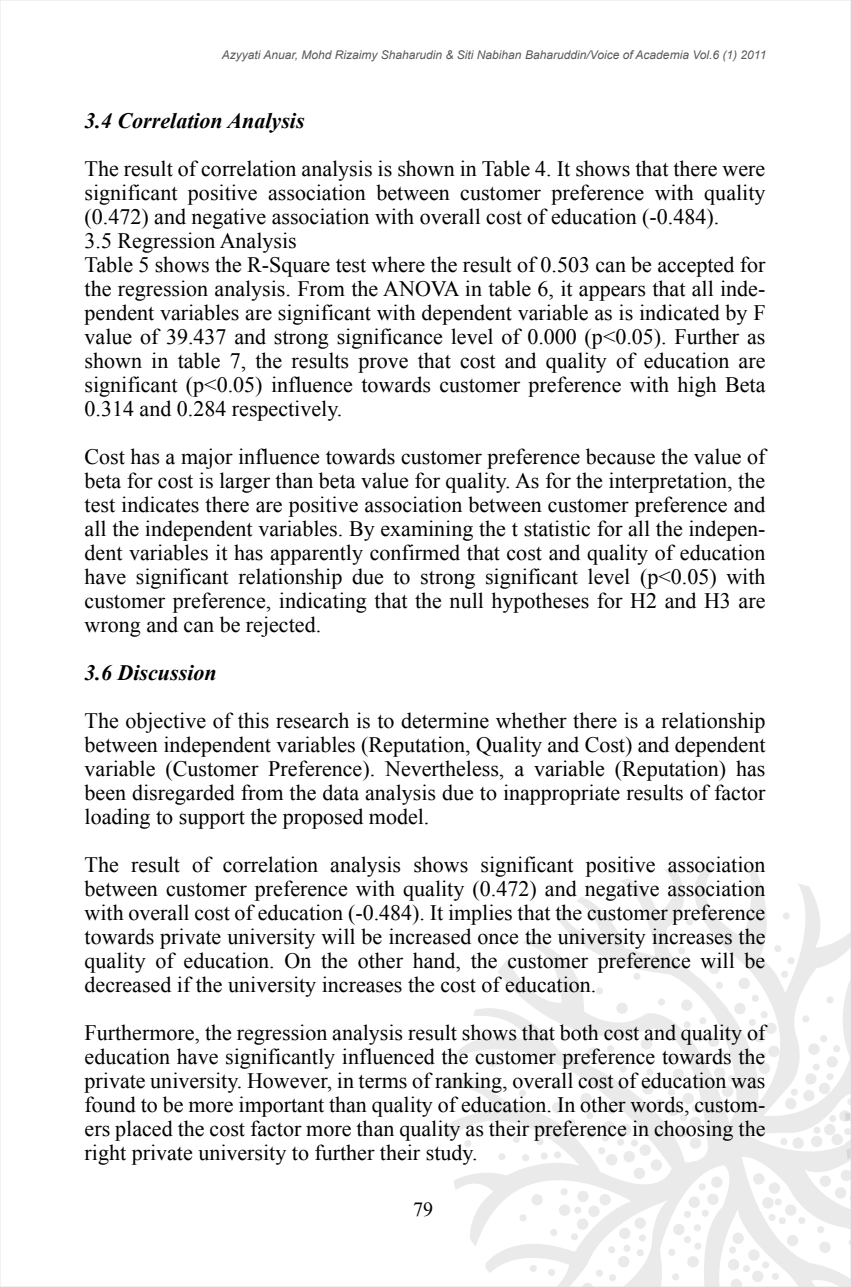
<style>
.page{position:relative;width:851px;height:1287px;background:#fff}
.page>*{position:absolute;margin:0;border:0;box-sizing:border-box;transform-origin:0 0}
.t1{font:22px/24px "Times New Roman";color:#000;text-align:justify}
.t2{font:20px "Times New Roman";color:#000}
.t3{font:italic 12px "Arial";color:#595959}
.s1{font-weight:700;font-style:italic}
</style>
<div class="page">
<svg style="left:447px;top:960px;width:65px;height:313px"></svg>
<svg style="left:489px;top:1059px;width:8px;height:9px"></svg>
<svg style="left:497px;top:1153px;width:9px;height:8px"></svg>
<svg style="left:464px;top:1139px;width:8px;height:9px"></svg>
<svg style="left:512px;top:865px;width:336px;height:420px"></svg>
<p class="t3" style="left:222px;top:47px;width:546px">Azyyati Anuar, Mohd Rizaimy Shaharudin &amp; Siti Nabihan Baharuddin/Voice of Academia Vol.6 (1) 2011</p>
<p class="t1" style="left:85px;top:97px;width:682px;line-height:48px"><span class="s1">3.4 Correlation Analysis<br></span>The result of correlation analysis is shown in Table 4. It shows that there were</p>
<p class="t1" style="left:85px;top:181px;width:682px;text-align:left">significant positive association between customer preference with quality (0.472) and negative association with overall cost of education (-0.484).<br>3.5 Regression Analysis<br>Table 5 shows the R-Square test where the result of 0.503 can be accepted for the regression analysis. From the ANOVA in table 6, it appears that all inde&shy;pendent variables are significant with dependent variable as is indicated by F value of 39.437 and strong significance level of 0.000 (p&lt;0.05). Further as shown in table 7, the results prove that cost and quality of education are significant (p&lt;0.05) influence towards customer preference with high Beta 0.314 and 0.284 respectively.</p>
<p class="t1" style="left:85px;top:445px;width:682px">Cost has a major influence towards customer preference because the value of beta for cost is larger than beta value for quality. As for the interpretation, the test indicates there are positive association between customer preference and all the independent variables. By examining the t statistic for all the indepen&shy;dent variables it has apparently confirmed that cost and quality of education have significant relationship due to strong significant level (p&lt;0.05) with customer preference, indicating that the null hypotheses for H2 and H3 are wrong and can be rejected.</p>
<p class="t1" style="left:85px;top:649px;width:682px;line-height:48px"><span class="s1">3.6 Discussion<br></span>The objective of this research is to determine whether there is a relationship</p>
<p class="t1" style="left:85px;top:733px;width:682px">between independent variables (Reputation, Quality and Cost) and dependent variable (Customer Preference). Nevertheless, a variable (Reputation) has been disregarded from the data analysis due to inappropriate results of factor loading to support the proposed model.</p>
<p class="t1" style="left:85px;top:853px;width:682px">The result of correlation analysis shows significant positive association between customer preference with quality (0.472) and negative association with overall cost of education (-0.484). It implies that the customer preference towards private university will be increased once the university increases the quality of education. On the other hand, the customer preference will be decreased if the university increases the cost of education.</p>
<p class="t1" style="left:85px;top:1021px;width:682px">Furthermore, the regression analysis result shows that both cost and quality of education have significantly influenced the customer preference towards the private university. However, in terms of ranking, overall cost of education was found to be more important than quality of education. In other words, custom&shy;ers placed the cost factor more than quality as their preference in choosing the right private university to further their study.</p>
<p class="t2" style="left:413px;top:1196px;width:21px">79</p>
</div>
